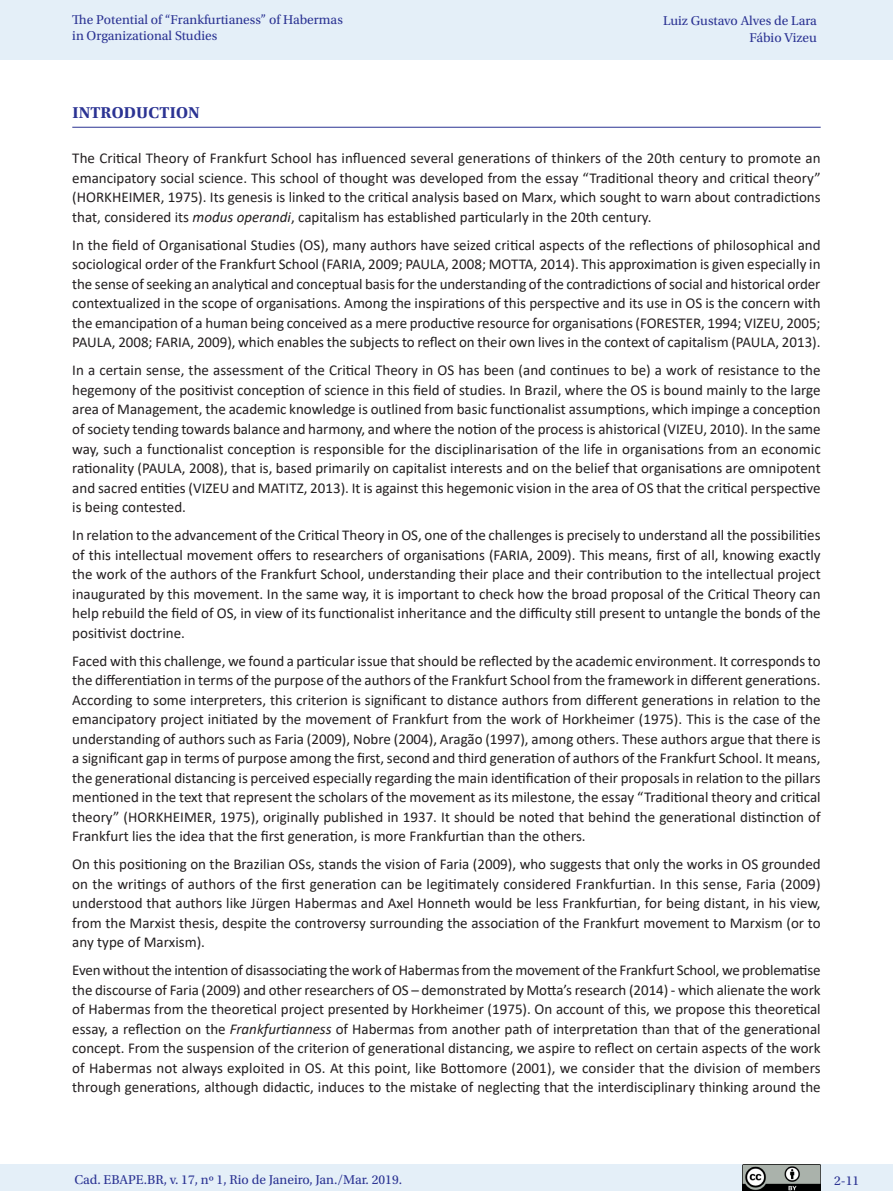
<style>
.page{position:relative;width:893px;height:1191px;background:#fff}
.page>*{position:absolute;margin:0;border:0;box-sizing:border-box;transform-origin:0 0}
._07_1_sub_1{font:700 16.5px "Utopia Std";letter-spacing:.01em;color:#2b3393}
._06_0_texto{font:15px/19.5px "Calibri";color:#231f20;text-align:justify}
.t1{font:13.5px/16.5px "Utopia Std";color:#2b3393}
.s1{font-style:italic}
</style>
<div class="page">
<div style="left:0;top:0;width:893px;height:60px;background:#e4eff8"></div>
<div style="left:0;top:1164px;width:893px;height:27px;background:#e4eff8"></div>
<img style="left:743px;top:1164px;width:78px;height:27px">
<hr style="left:72px;top:127px;width:749px;height:1px;background:#2b3393">
<p class="t1" style="left:72px;top:11px;width:272px">The Potential of “Frankfurtianess” of Habermas in Organizational Studies</p>
<p class="t1" style="left:663px;top:13px;width:155px;text-align:right">Luiz Gustavo Alves de Lara<br>Fábio Vizeu</p>
<p class="_07_1_sub_1" style="left:72px;top:103px;width:129px">INTRODUCTION</p>
<p class="_06_0_texto" style="left:72px;top:148px;width:750px">The Critical Theory of Frankfurt School has influenced several generations of thinkers of the 20th century to promote an emancipatory social science. This school of thought was developed from the essay “Traditional theory and critical theory” (HORKHEIMER, 1975). Its genesis is linked to the critical analysis based on Marx, which sought to warn about contradictions that, considered its <span class="s1">modus operandi</span>, capitalism has established particularly in the 20th century.</p>
<p class="_06_0_texto" style="left:72px;top:235px;width:750px">In the field of Organisational Studies (OS), many authors have seized critical aspects of the reflections of philosophical and sociological order of the Frankfurt School (FARIA, 2009; PAULA, 2008; MOTTA, 2014). This approximation is given especially in the sense of seeking an analytical and conceptual basis for the understanding of the contradictions of social and historical order contextualized in the scope of organisations. Among the inspirations of this perspective and its use in OS is the concern with the emancipation of a human being conceived as a mere productive resource for organisations (FORESTER, 1994; VIZEU, 2005; PAULA, 2008; FARIA, 2009), which enables the subjects to reflect on their own lives in the context of capitalism (PAULA, 2013).</p>
<p class="_06_0_texto" style="left:72px;top:360px;width:750px">In a certain sense, the assessment of the Critical Theory in OS has been (and continues to be) a work of resistance to the hegemony of the positivist conception of science in this field of studies. In Brazil, where the OS is bound mainly to the large area of Management, the academic knowledge is outlined from basic functionalist assumptions, which impinge a conception of society tending towards balance and harmony, and where the notion of the process is ahistorical (VIZEU, 2010). In the same way, such a functionalist conception is responsible for the disciplinarisation of the life in organisations from an economic rationality (PAULA, 2008), that is, based primarily on capitalist interests and on the belief that organisations are omnipotent and sacred entities (VIZEU and MATITZ, 2013). It is against this hegemonic vision in the area of OS that the critical perspective is being contested.</p>
<p class="_06_0_texto" style="left:72px;top:525px;width:750px">In relation to the advancement of the Critical Theory in OS, one of the challenges is precisely to understand all the possibilities of this intellectual movement offers to researchers of organisations (FARIA, 2009). This means, first of all, knowing exactly the work of the authors of the Frankfurt School, understanding their place and their contribution to the intellectual project inaugurated by this movement. In the same way, it is important to check how the broad proposal of the Critical Theory can help rebuild the field of OS, in view of its functionalist inheritance and the difficulty still present to untangle the bonds of the positivist doctrine.</p>
<p class="_06_0_texto" style="left:72px;top:650px;width:750px">Faced with this challenge, we found a particular issue that should be reflected by the academic environment. It corresponds to the differentiation in terms of the purpose of the authors of the Frankfurt School from the framework in different generations.<br>According to some interpreters, this criterion is significant to distance authors from different generations in relation to the emancipatory project initiated by the movement of Frankfurt from the work of Horkheimer (1975). This is the case of the understanding of authors such as Faria (2009), Nobre (2004), Aragão (1997), among others. These authors argue that there is a significant gap in terms of purpose among the first, second and third generation of authors of the Frankfurt School. It means, the generational distancing is perceived especially regarding the main identification of their proposals in relation to the pillars mentioned in the text that represent the scholars of the movement as its milestone, the essay “Traditional theory and critical theory” (HORKHEIMER, 1975), originally published in 1937. It should be noted that behind the generational distinction of Frankfurt lies the idea that the first generation, is more Frankfurtian than the others.</p>
<p class="_06_0_texto" style="left:72px;top:854px;width:750px">On this positioning on the Brazilian OSs, stands the vision of Faria (2009), who suggests that only the works in OS grounded on the writings of authors of the first generation can be legitimately considered Frankfurtian. In this sense, Faria (2009) understood that authors like Jürgen Habermas and Axel Honneth would be less Frankfurtian, for being distant, in his view, from the Marxist thesis, despite the controversy surrounding the association of the Frankfurt movement to Marxism (or to any type of Marxism).</p>
<p class="_06_0_texto" style="left:72px;top:960px;width:750px">Even without the intention of disassociating the work of Habermas from the movement of the Frankfurt School, we problematise the discourse of Faria (2009) and other researchers of OS – demonstrated by Motta’s research (2014) - which alienate the work of Habermas from the theoretical project presented by Horkheimer (1975). On account of this, we propose this theoretical essay, a reflection on the <span class="s1">Frankfurtianness</span> of Habermas from another path of interpretation than that of the generational concept. From the suspension of the criterion of generational distancing, we aspire to reflect on certain aspects of the work of Habermas not always exploited in OS. At this point, like Bottomore (2001), we consider that the division of members through generations, although didactic, induces to the mistake of neglecting that the interdisciplinary thinking around the</p>
<p class="t1" style="left:74px;top:1171px;width:329px">Cad. EBAPE.BR, v. 17, nº 1, Rio de Janeiro, Jan./Mar. 2019.</p>
<p class="t1" style="left:834px;top:1172px;width:27px">2-11</p>
</div>
